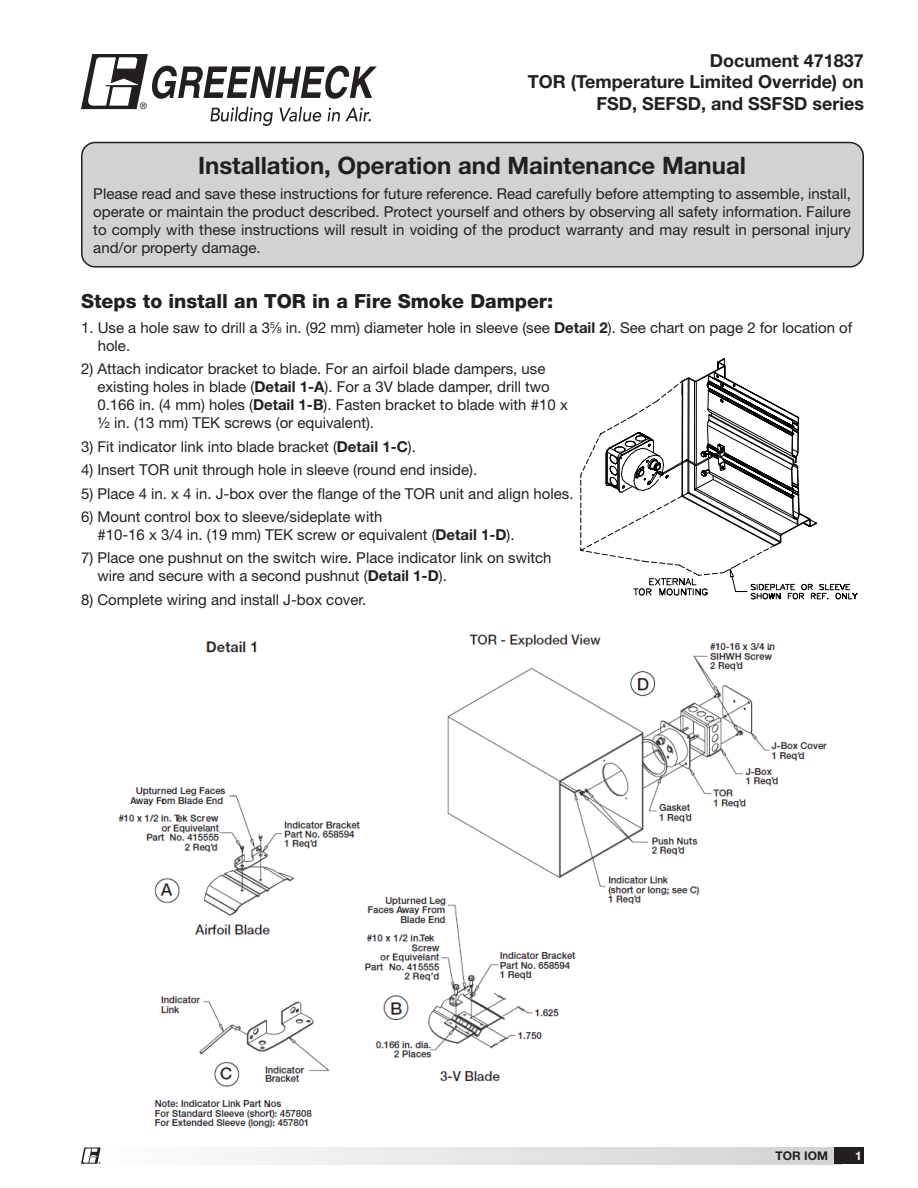
<style>
.page{position:relative;width:918px;height:1188px;background:#fff}
.page>*{position:absolute;margin:0;border:0;box-sizing:border-box;transform-origin:0 0}
.t1{font:700 24px "Helvetica Neue LT Std";color:#231f20}
.Subheading{font:800 19.5px "Helvetica Neue LT Std";color:#231f20}
.t2{font:700 18px/21.6px "Helvetica Neue LT Std";color:#231f20;text-align:right}
.Text{font:15px/18px "Helvetica Neue LT Std";color:#231f20}
.t3{font:700 12px "Helvetica Neue LT Std";color:#231f20}
.t4{font:700 12px "Helvetica Neue LT Std";color:#fff}
.t5{font:9px "Helvetica";color:#231f20}
.t6{font:700 2.7px "Helvetica Neue LT Std";color:#231f20}
.s1{font-size:8.25px}
.s2{font-weight:700}
</style>
<div class="page">
<svg style="left:580px;top:358px;width:278px;height:242px"></svg>
<img style="left:118px;top:634px;width:710px;height:494px">
<svg style="left:81px;top:54px;width:296px;height:72px"></svg>
<div style="left:81px;top:1148px;width:760px;height:16px;background:linear-gradient(to right,#fefefe,#d1d2d4)"></div>
<div style="left:834px;top:1148px;width:30px;height:16px;background:#231f20"></div>
<svg style="left:81px;top:1147px;width:20px;height:17px"></svg>
<div style="left:82px;top:142px;width:781px;height:125px;background:#d1d2d4;border-radius:14px"></div>
<div style="left:81px;top:142px;width:783px;height:126px;border:2px solid #231f20;border-radius:14px"></div>
<p class="t5" style="left:140px;top:101px;width:8px">®</p>
<p class="t2" style="left:528px;top:49px;width:338px">Document 471837<br>TOR (Temperature Limited Override) on<br>FSD, SEFSD, and SSFSD series</p>
<h1 class="t1" style="left:198px;top:150px;width:549px">Installation, Operation and Maintenance Manual</h1>
<p class="Text" style="left:93px;top:184px;width:759px;text-align:justify">Please read and save these instructions for future reference. Read carefully before attempting to assemble, install, operate or maintain the product described. Protect yourself and others by observing all safety information. Failure to comply with these instructions will result in voiding of the product warranty and may result in personal injury and/or property damage.</p>
<p class="Subheading" style="left:81px;top:289px;width:474px">Steps to install an TOR in a Fire Smoke Damper:</p>
<p class="Text" style="left:98px;top:318px;width:756px;text-indent:-17px">1. Use a hole saw to drill a 3<sup>5</sup>⁄<span class="s1">8</span> in. (92 mm) diameter hole in sleeve (see <span class="s2">Detail 2</span>). See chart on page 2 for location of hole.</p>
<p class="Text" style="left:97px;top:360px;width:472px;text-indent:-16px">2) Attach indicator bracket to blade. For an airfoil blade dampers, use existing holes in blade (<span class="s2">Detail 1-A</span>). For a 3V blade damper, drill two 0.166 in. (4 mm) holes (<span class="s2">Detail 1-B</span>). Fasten bracket to blade with #10 x 1/2 in. (13 mm) TEK screws (or equivalent).</p>
<p class="Text" style="left:81px;top:437px;width:337px">3) Fit indicator link into blade bracket (<span class="s2">Detail 1-C</span>).</p>
<p class="Text" style="left:81px;top:461px;width:398px">4) Insert TOR unit through hole in sleeve (round end inside).</p>
<p class="Text" style="left:81px;top:484px;width:494px">5) Place 4 in. x 4 in. J-box over the flange of the TOR unit and align holes.</p>
<p class="Text" style="left:97px;top:507px;width:419px;text-indent:-16px">6) Mount control box to sleeve/sideplate with<br>#10-16 x 3/4 in. (19 mm) TEK screw or equivalent (<span class="s2">Detail 1-D</span>).</p>
<p class="Text" style="left:97px;top:549px;width:456px;text-indent:-16px">7) Place one pushnut on the switch wire. Place indicator link on switch wire and secure with a second pushnut (<span class="s2">Detail 1-D</span>).</p>
<p class="Text" style="left:81px;top:590px;width:287px">8) Complete wiring and install J-box cover.</p>
<p class="t6" style="left:98px;top:1161px;width:4px">®</p>
<p class="t3" style="left:776px;top:1148px;width:54px">TOR IOM</p>
<p class="t4" style="left:855px;top:1148px;width:8px">1</p>
</div>
